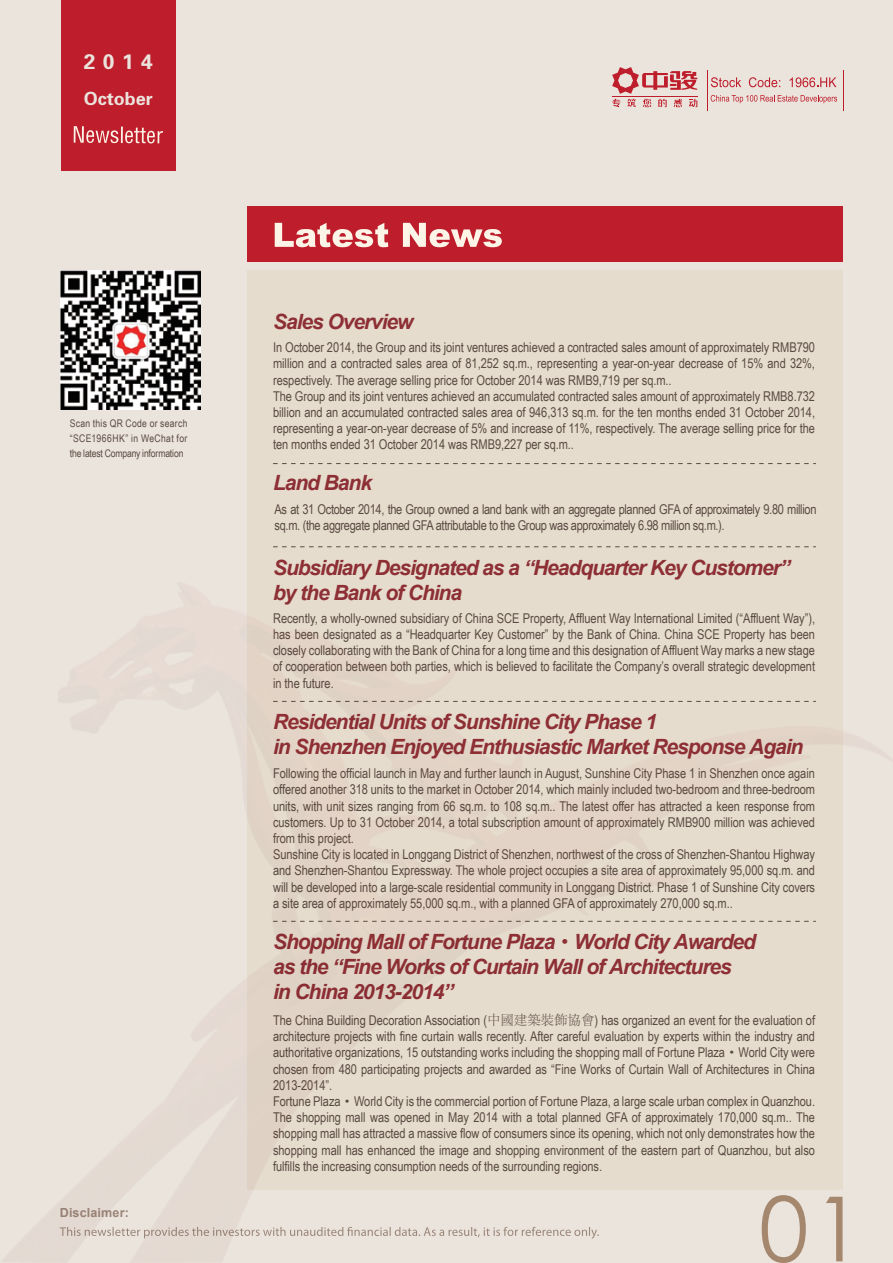
<style>
.page{position:relative;width:893px;height:1263px;background:#ebe4dc}
.page>*{position:absolute;margin:0;border:0;box-sizing:border-box;transform-origin:0 0}
.t1{font:italic 700 21px/25.2px "Arial";letter-spacing:-.05em;color:#8d2f34}
.t2{font:21px "FZDHTFW GB1 0";color:#ebe4dc}
.t3{font:18px "FZDHTFW GB1 0";color:#ebe4dc}
.t4{font:13.5px/16.2px "Arial Narrow";letter-spacing:-.005em;color:#594a41}
.t5{font:13.5px/16.2px "Arial Narrow";letter-spacing:-.025em;color:#594a41}
.t6{font:700 12.6px "Arial";letter-spacing:.01em;color:#9b8679}
.t7{font:10.5px/15px "Arial Narrow";letter-spacing:-.01em;color:#594a41;text-align:justify}
.s1{font-family:"Sim Sun";font-weight:400;font-style:normal}
.s2{font-family:"Adobe Song Std";font-weight:300}
.s3{font-family:"Sim Sun"}
</style>
<div class="page">
<div style="left:247px;top:270px;width:595px;height:920px;background:#e6dcce"></div>
<div style="left:247px;top:207px;width:595px;height:55px;background:#be1d2c"></div>
<svg style="left:273px;top:546px;width:543px;height:1px"></svg>
<svg style="left:273px;top:463px;width:543px;height:1px"></svg>
<svg style="left:275px;top:223px;width:113px;height:24px"></svg>
<svg style="left:403px;top:223px;width:99px;height:24px"></svg>
<img style="left:61px;top:270px;width:139px;height:139px">
<img style="left:3px;top:582px;width:840px;height:681px">
<div style="left:61px;top:0;width:115px;height:170px;background:#be1d2c"></div>
<svg style="left:612px;top:67px;width:85px;height:40px"></svg>
<hr style="left:707px;top:70px;width:1px;height:40px;background:#be1d2c">
<hr style="left:843px;top:70px;width:1px;height:40px;background:#be1d2c">
<svg style="left:74px;top:126px;width:89px;height:17px"></svg>
<svg style="left:711px;top:77px;width:30px;height:10px"></svg>
<svg style="left:749px;top:77px;width:31px;height:10px"></svg>
<svg style="left:789px;top:77px;width:47px;height:10px"></svg>
<svg style="left:711px;top:95px;width:126px;height:8px"></svg>
<h1 class="t2" style="left:84px;top:50px;width:70px">2014</h1>
<h2 class="t3" style="left:84px;top:89px;width:70px">October</h2>
<p class="t7" style="left:70px;top:416px;width:119px">Scan this QR Code or search “SCE1966HK” in WeChat for the latest Company information</p>
<p class="t6" style="left:60px;top:1204px;width:71px">Disclaimer:</p>
<h1 class="t1" style="left:273px;top:310px;width:142px">Sales Overview</h1>
<p class="t4" style="left:273px;top:339px;width:543px">In October 2014, the Group and its joint ventures achieved a contracted sales amount of approximately RMB790 million and a contracted sales area of 81,252 sq.m., representing a year-on-year decrease of 15% and 32%, respectively. The average selling price for October 2014 was RMB9,719 per sq.m..<br>The Group and its joint ventures achieved an accumulated contracted sales amount of approximately RMB8.732 billion and an accumulated contracted sales area of 946,313 sq.m. for the ten months ended 31 October 2014, representing a year-on-year decrease of 5% and increase of 11%, respectively. The average selling price for the ten months ended 31 October 2014 was RMB9,227 per sq.m..</p>
<h1 class="t1" style="left:273px;top:471px;width:100px">Land Bank</h1>
<p class="t5" style="left:275px;top:500px;width:543px">As at 31 October 2014, the Group owned a land bank with an aggregate planned GFA of approximately 9.80 million sq.m. (the aggregate planned GFA attributable to the Group was approximately 6.98 million sq.m.).</p>
<h1 class="t1" style="left:273px;top:555px;width:519px">Subsidiary Designated as a “Headquarter Key Customer” by the Bank of China</h1>
<p class="t4" style="left:273px;top:609px;width:543px;text-align:justify">Recently, a wholly-owned subsidiary of China SCE Property, Affluent Way International Limited (“Affluent Way”), has been designated as a “Headquarter Key Customer” by the Bank of China. China SCE Property has been closely collaborating with the Bank of China for a long time and this designation of Affluent Way marks a new stage of cooperation between both parties, which is believed to facilitate the Company’s overall strategic development in the future.</p>
<h1 class="t1" style="left:273px;top:710px;width:532px">Residential Units of Sunshine City Phase 1<br>in Shenzhen Enjoyed Enthusiastic Market Response Again</h1>
<p class="t4" style="left:273px;top:765px;width:543px">Following the official launch in May and further launch in August, Sunshine City Phase 1 in Shenzhen once again offered another 318 units to the market in October 2014, which mainly included two-bedroom and three-bedroom units, with unit sizes ranging from 66 sq.m. to 108 sq.m.. The latest offer has attracted a keen response from customers. Up to 31 October 2014, a total subscription amount of approximately RMB900 million was achieved from this project.<br>Sunshine City is located in Longgang District of Shenzhen, northwest of the cross of Shenzhen-Shantou Highway and Shenzhen-Shantou Expressway. The whole project occupies a site area of approximately 95,000 sq.m. and will be developed into a large-scale residential community in Longgang District. Phase 1 of Sunshine City covers a site area of approximately 55,000 sq.m., with a planned GFA of approximately 270,000 sq.m..</p>
<h1 class="t1" style="left:273px;top:929px;width:484px">Shopping Mall of Fortune Plaza<span class="s1">·</span>World City Awarded as the “Fine Works of Curtain Wall of Architectures<br>in China 2013-2014”</h1>
<p class="t4" style="left:273px;top:1012px;width:543px">The China Building Decoration Association (<span class="s2">中國建築裝飾協會</span>) has organized an event for the evaluation of architecture projects with fine curtain walls recently. After careful evaluation by experts within the industry and authoritative organizations, 15 outstanding works including the shopping mall of Fortune Plaza<span class="s3">·</span>World City were chosen from 480 participating projects and awarded as “Fine Works of Curtain Wall of Architectures in China 2013-2014”.<br>Fortune Plaza<span class="s3">·</span>World City is the commercial portion of Fortune Plaza, a large scale urban complex in Quanzhou.<br>The shopping mall was opened in May 2014 with a total planned GFA of approximately 170,000 sq.m.. The shopping mall has attracted a massive flow of consumers since its opening, which not only demonstrates how the shopping mall has enhanced the image and shopping environment of the eastern part of Quanzhou, but also fulfills the increasing consumption needs of the surrounding regions.</p>
</div>
